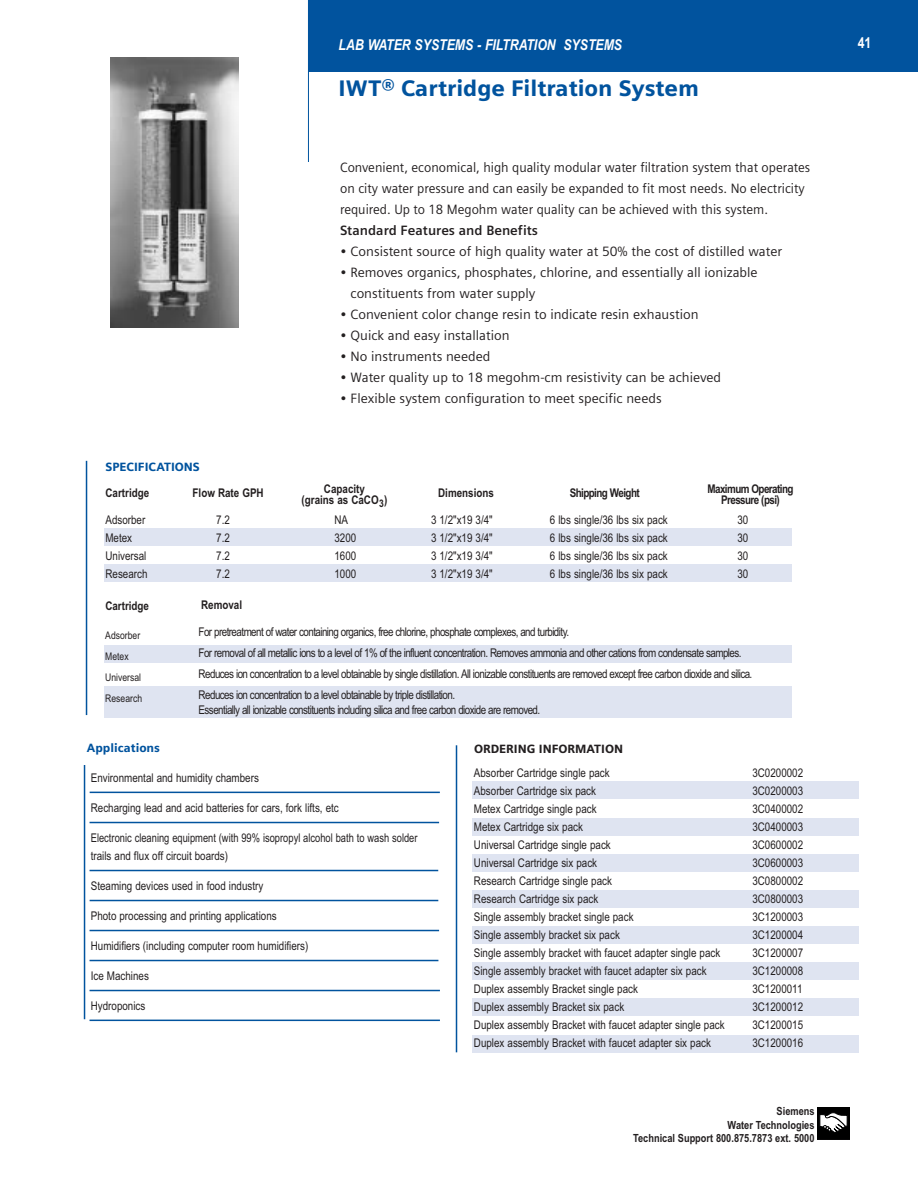
<style>
.page{position:relative;width:918px;height:1188px;background:#fff}
.page>*{position:absolute;margin:0;border:0;box-sizing:border-box;transform-origin:0 0}
.t1{font:900 22.5px "Siemens Sans";color:#01539e}
.t2{font:italic 700 15px "Arial Narrow";color:#fff}
.t3{font:700 15px "Arial Narrow";color:#fff}
.t4{font:13.5px/21px "Siemens Sans";color:#231f20}
.t5{font:13.5px/21px "Siemens Sans";color:#231f20;scale:.95 1}
.t6{font:700 13.5px "Siemens Sans";color:#231f20}
.t7{font:12px/18px "Arial Narrow";color:#231f20;text-align:justify}
.t8{font:12px/21px "Arial Narrow";letter-spacing:-.045em;color:#231f20}
.t9{font:12px/18px "Arial Narrow";color:#231f20;scale:.95 1}
.t10{font:700 12px/10.5px "Arial Narrow";color:#231f20;text-align:center}
.t11{font:700 12px/10.5px "Arial Narrow";letter-spacing:-.045em;color:#231f20;text-align:center}
.t12{font:900 12px "Siemens Sans";color:#01539e}
.t13{font:900 12px "Siemens Sans";color:#231f20}
.t14{font:700 11.25px/13.5px "Arial Narrow";color:#231f20;text-align:right}
.t15{font:10.5px/21px "Arial Narrow";color:#231f20}
</style>
<div class="page">
<div style="left:104px;top:564px;width:688px;height:18px;background:#dfe4f1"></div>
<div style="left:104px;top:528px;width:688px;height:18px;background:#dfe4f1"></div>
<hr style="left:86px;top:461px;width:1px;height:254px;background:#01539e">
<div style="left:104px;top:686px;width:688px;height:32px;background:#dfe4f1"></div>
<div style="left:104px;top:646px;width:688px;height:17px;background:#dfe4f1"></div>
<div style="left:472px;top:999px;width:387px;height:17px;background:#dfe4f1"></div>
<div style="left:472px;top:963px;width:387px;height:17px;background:#dfe4f1"></div>
<div style="left:472px;top:1035px;width:387px;height:17px;background:#dfe4f1"></div>
<div style="left:472px;top:890px;width:387px;height:18px;background:#dfe4f1"></div>
<div style="left:472px;top:854px;width:387px;height:18px;background:#dfe4f1"></div>
<div style="left:472px;top:927px;width:387px;height:17px;background:#dfe4f1"></div>
<div style="left:472px;top:818px;width:387px;height:17px;background:#dfe4f1"></div>
<div style="left:472px;top:782px;width:387px;height:17px;background:#dfe4f1"></div>
<hr style="left:456px;top:745px;width:1px;height:307px;background:#01539e">
<hr style="left:90px;top:792px;width:350px;height:1px;background:#01539e">
<hr style="left:90px;top:822px;width:349px;height:1px;background:#01539e">
<hr style="left:90px;top:870px;width:348px;height:1px;background:#01539e">
<hr style="left:90px;top:900px;width:348px;height:1px;background:#01539e">
<hr style="left:90px;top:930px;width:349px;height:1px;background:#01539e">
<hr style="left:90px;top:960px;width:348px;height:1px;background:#01539e">
<hr style="left:90px;top:990px;width:350px;height:1px;background:#01539e">
<hr style="left:90px;top:1020px;width:350px;height:1px;background:#01539e">
<div style="left:308px;top:0;width:610px;height:72px;background:#01539e"></div>
<hr style="left:308px;top:0;width:1px;height:162px;background:#01539e">
<svg style="left:818px;top:1107px;width:32px;height:32px"></svg>
<img style="left:110px;top:58px;width:128px;height:270px">
<hr style="left:84px;top:765px;width:1px;height:254px;background:#01539e">
<p class="t2" style="left:339px;top:36px;width:285px">LAB WATER SYSTEMS - FILTRATION SYSTEMS</p>
<p class="t3" style="left:858px;top:34px;width:15px">41</p>
<h1 class="t1" style="left:339px;top:75px;width:362px">IWT® Cartridge Filtration System</h1>
<p class="t5" style="left:340px;top:156px;width:496px">Convenient, economical, high quality modular water filtration system that operates on city water pressure and can easily be expanded to fit most needs. No electricity required. Up to 18 Megohm water quality can be achieved with this system.</p>
<p class="t6" style="left:340px;top:222px;width:199px">Standard Features and Benefits</p>
<p class="t4" style="left:340px;top:240px;width:444px">• Consistent source of high quality water at 50% the cost of distilled water</p>
<p class="t4" style="left:350px;top:261px;width:409px;text-indent:-10px">• Removes organics, phosphates, chlorine, and essentially all ionizable constituents from water supply</p>
<p class="t4" style="left:340px;top:303px;width:360px">• Convenient color change resin to indicate resin exhaustion</p>
<p class="t4" style="left:340px;top:324px;width:171px">• Quick and easy installation</p>
<p class="t4" style="left:340px;top:345px;width:152px">• No instruments needed</p>
<p class="t4" style="left:340px;top:366px;width:383px">• Water quality up to 18 megohm-cm resistivity can be achieved</p>
<p class="t4" style="left:340px;top:387px;width:323px">• Flexible system configuration to meet specific needs</p>
<p class="t12" style="left:105px;top:460px;width:96px">SPECIFICATIONS</p>
<p class="t10" style="left:106px;top:488px;width:45px">Cartridge</p>
<p class="t10" style="left:193px;top:488px;width:73px">Flow Rate GPH</p>
<p class="t10" style="left:302px;top:484px;width:87px">Capacity<br>(grains as CaCO<sub>3</sub>)</p>
<p class="t10" style="left:438px;top:488px;width:57px">Dimensions</p>
<p class="t11" style="left:570px;top:488px;width:72px">Shipping Weight</p>
<p class="t11" style="left:707px;top:484px;width:88px">Maximum Operating<br>Pressure (psi)</p>
<p class="t7" style="left:105px;top:511px;width:44px;text-align:left">Adsorber<br>Metex<br>Universal<br>Research</p>
<p class="t7" style="left:216px;top:511px;width:15px">7.2<br>7.2<br>7.2<br>7.2</p>
<p class="t7" style="left:334px;top:511px;width:23px;text-align:left">NA<br>3200<br>1600<br>1000</p>
<p class="t7" style="left:431px;top:511px;width:63px">3 1/2"x19 3/4" 3 1/2"x19 3/4" 3 1/2"x19 3/4" 3 1/2"x19 3/4"</p>
<p class="t7" style="left:550px;top:511px;width:119px">6 lbs single/36 lbs six pack 6 lbs single/36 lbs six pack 6 lbs single/36 lbs six pack 6 lbs single/36 lbs six pack</p>
<p class="t7" style="left:737px;top:511px;width:12px">30<br>30<br>30<br>30</p>
<p class="t10" style="left:105px;top:601px;width:45px">Cartridge</p>
<p class="t10" style="left:201px;top:599px;width:43px">Removal</p>
<p class="t15" style="left:105px;top:625px;width:38px">Adsorber<br>Metex<br>Universal<br>Research</p>
<p class="t8" style="left:199px;top:622px;width:555px">For pretreatment of water containing organics, free chlorine, phosphate complexes, and turbidity.<br>For removal of all metallic ions to a level of 1% of the influent concentration. Removes ammonia and other cations from condensate samples.<br>Reduces ion concentration to a level obtainable by single distillation. All ionizable constituents are removed except free carbon dioxide and silica.<br>Reduces ion concentration to a level obtainable by triple distillation.</p>
<p class="t8" style="left:199px;top:700px;width:343px">Essentially all ionizable constituents including silica and free carbon dioxide are removed.</p>
<p class="t13" style="left:474px;top:742px;width:151px">ORDERING INFORMATION</p>
<p class="t7" style="left:474px;top:764px;width:252px;text-align:left">Absorber Cartridge single pack<br>Absorber Cartridge six pack<br>Metex Cartridge single pack<br>Metex Cartridge six pack<br>Universal Cartridge single pack<br>Universal Cartridge six pack<br>Research Cartridge single pack<br>Research Cartridge six pack<br>Single assembly bracket single pack<br>Single assembly bracket six pack<br>Single assembly bracket with faucet adapter single pack Single assembly bracket with faucet adapter six pack Duplex assembly Bracket single pack<br>Duplex assembly Bracket six pack<br>Duplex assembly Bracket with faucet adapter single pack Duplex assembly Bracket with faucet adapter six pack</p>
<p class="t7" style="left:752px;top:764px;width:52px">3C0200002<br>3C0200003<br>3C0400002<br>3C0400003<br>3C0600002<br>3C0600003<br>3C0800002<br>3C0800003<br>3C1200003<br>3C1200004<br>3C1200007<br>3C1200008<br>3C1200011<br>3C1200012<br>3C1200015<br>3C1200016</p>
<p class="t12" style="left:87px;top:741px;width:75px">Applications</p>
<p class="t7" style="left:91px;top:769px;width:170px">Environmental and humidity chambers</p>
<p class="t7" style="left:91px;top:799px;width:250px">Recharging lead and acid batteries for cars, fork lifts, etc</p>
<p class="t9" style="left:91px;top:829px;width:346px">Electronic cleaning equipment (with 99% isopropyl alcohol bath to wash solder trails and flux off circuit boards)</p>
<p class="t7" style="left:91px;top:877px;width:174px">Steaming devices used in food industry</p>
<p class="t7" style="left:91px;top:907px;width:187px">Photo processing and printing applications</p>
<p class="t7" style="left:91px;top:937px;width:219px">Humidifiers (including computer room humidifiers)</p>
<p class="t7" style="left:91px;top:967px;width:60px">Ice Machines</p>
<p class="t7" style="left:91px;top:997px;width:56px">Hydroponics</p>
<p class="t14" style="left:633px;top:1105px;width:183px">Siemens<br>Water Technologies<br>Technical Support 800.875.7873 ext. 5000</p>
</div>
